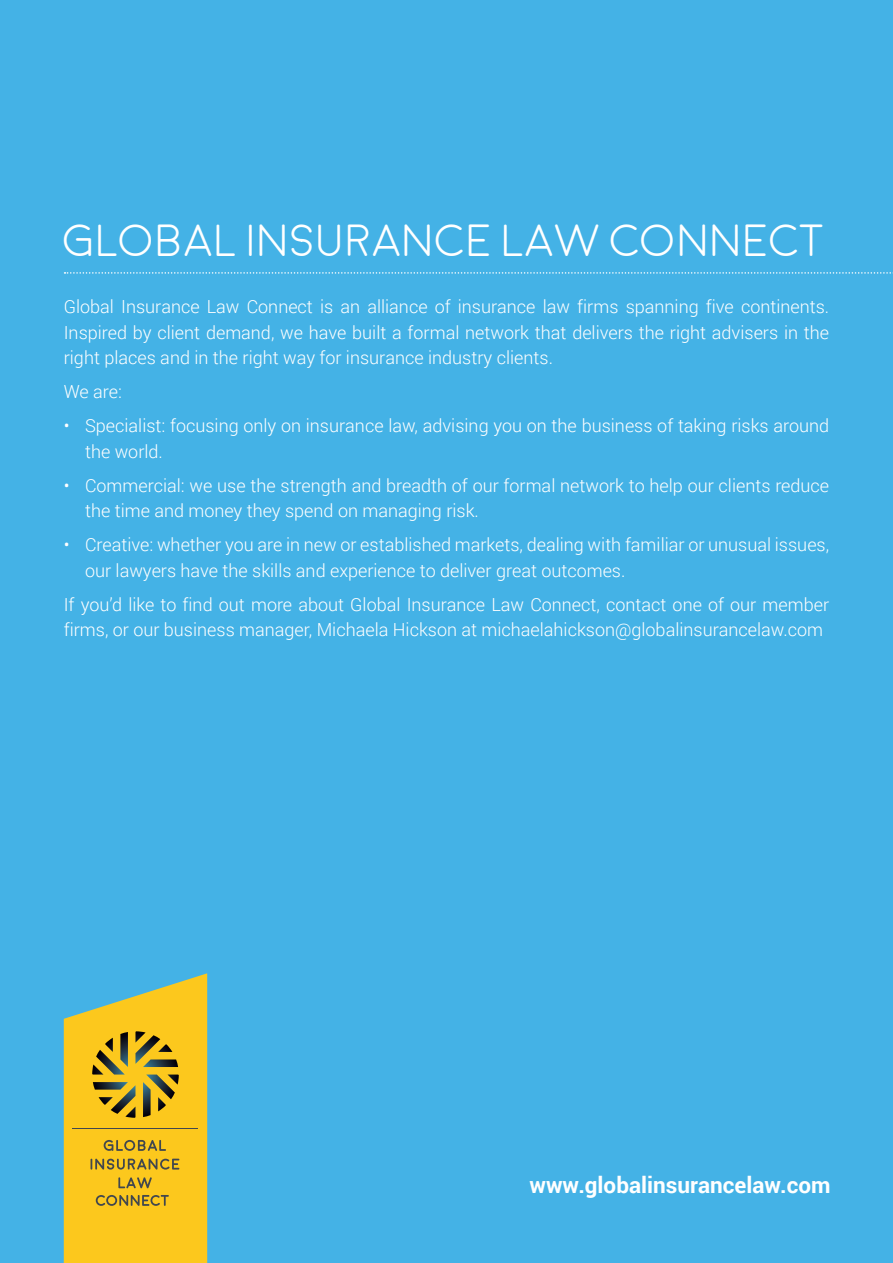
<style>
.page{position:relative;width:893px;height:1263px;background:#44b2e6}
.page>*{position:absolute;margin:0;border:0;box-sizing:border-box;transform-origin:0 0}
.t1{font:300 45px "Moon";letter-spacing:-.01em;color:#fff}
.t2{font:700 22.5px "Roboto";color:#fff}
.t3{font:300 18px/25.5px "Roboto";color:#fff}
</style>
<div class="page">
<svg style="left:65px;top:272px;width:828px;height:2px"></svg>
<svg style="left:64px;top:973px;width:143px;height:290px"></svg>
<h1 class="t1" style="left:64px;top:218px;width:761px">GLOBAL INSURANCE LAW CONNECT</h1>
<p class="t3" style="left:64px;top:294px;width:767px;text-align:justify">Global Insurance Law Connect is an alliance of insurance law firms spanning five continents.<br>Inspired by client demand, we have built a formal network that delivers the right advisers in the right places and in the right way for insurance industry clients.</p>
<p class="t3" style="left:64px;top:379px;width:60px">We are:</p>
<p class="t3" style="left:85px;top:413px;width:746px;text-indent:-21px">• Specialist: focusing only on insurance law, advising you on the business of taking risks around the world.</p>
<p class="t3" style="left:85px;top:472px;width:746px;text-indent:-21px">• Commercial: we use the strength and breadth of our formal network to help our clients reduce the time and money they spend on managing risk.</p>
<p class="t3" style="left:85px;top:532px;width:746px;text-indent:-21px">• Creative: whether you are in new or established markets, dealing with familiar or unusual issues, our lawyers have the skills and experience to deliver great outcomes.</p>
<p class="t3" style="left:64px;top:591px;width:767px">If you’d like to find out more about Global Insurance Law Connect, contact one of our member firms, or our business manager, Michaela Hickson at michaelahickson@globalinsurancelaw.com</p>
<p class="t2" style="left:529px;top:1169px;width:303px">www.globalinsurancelaw.com</p>
</div>
